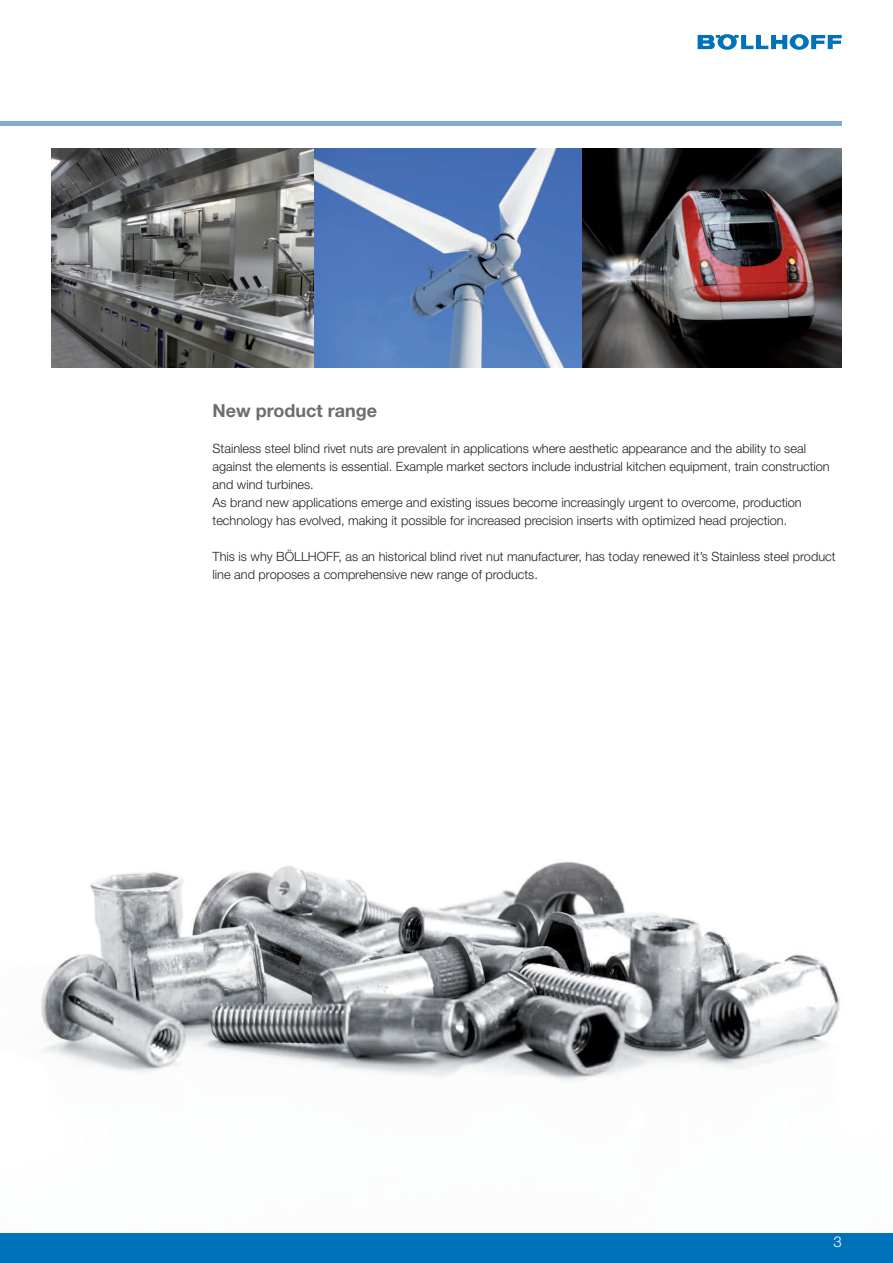
<style>
.page{position:relative;width:893px;height:1263px;background:#fff}
.page>*{position:absolute;margin:0;border:0;box-sizing:border-box;transform-origin:0 0}
.t1{font:700 18px "Helvetica Neue";color:#6c6d70}
.t2{font:300 15px "Helvetica Neue";color:#fff}
.t3{font:300 12.75px/18px "Helvetica Neue";color:#231f20}
</style>
<div class="page">
<img style="left:40px;top:861px;width:800px;height:221px">
<div style="left:0;top:1233px;width:893px;height:30px;background:#0072bc"></div>
<svg style="left:698px;top:34px;width:144px;height:16px"></svg>
<hr style="left:0;top:121px;width:842px;height:4px;background:#82abd5">
<img style="left:581px;top:149px;width:261px;height:219px">
<img style="left:51px;top:149px;width:530px;height:219px">
<h1 class="t1" style="left:213px;top:404px;width:166px">New product range</h1>
<p class="t3" style="left:213px;top:441px;width:619px">Stainless steel blind rivet nuts are prevalent in applications where aesthetic appearance and the ability to seal against the elements is essential. Example market sectors include industrial kitchen equipment, train construction and wind turbines.<br>As brand new applications emerge and existing issues become increasingly urgent to overcome, production technology has evolved, making it possible for increased precision inserts with optimized head projection.</p>
<p class="t3" style="left:213px;top:549px;width:624px">This is why BÖLLHOFF, as an historical blind rivet nut manufacturer, has today renewed it’s Stainless steel product line and proposes a comprehensive new range of products.</p>
<p class="t2" style="left:834px;top:1236px;width:10px">3</p>
</div>
